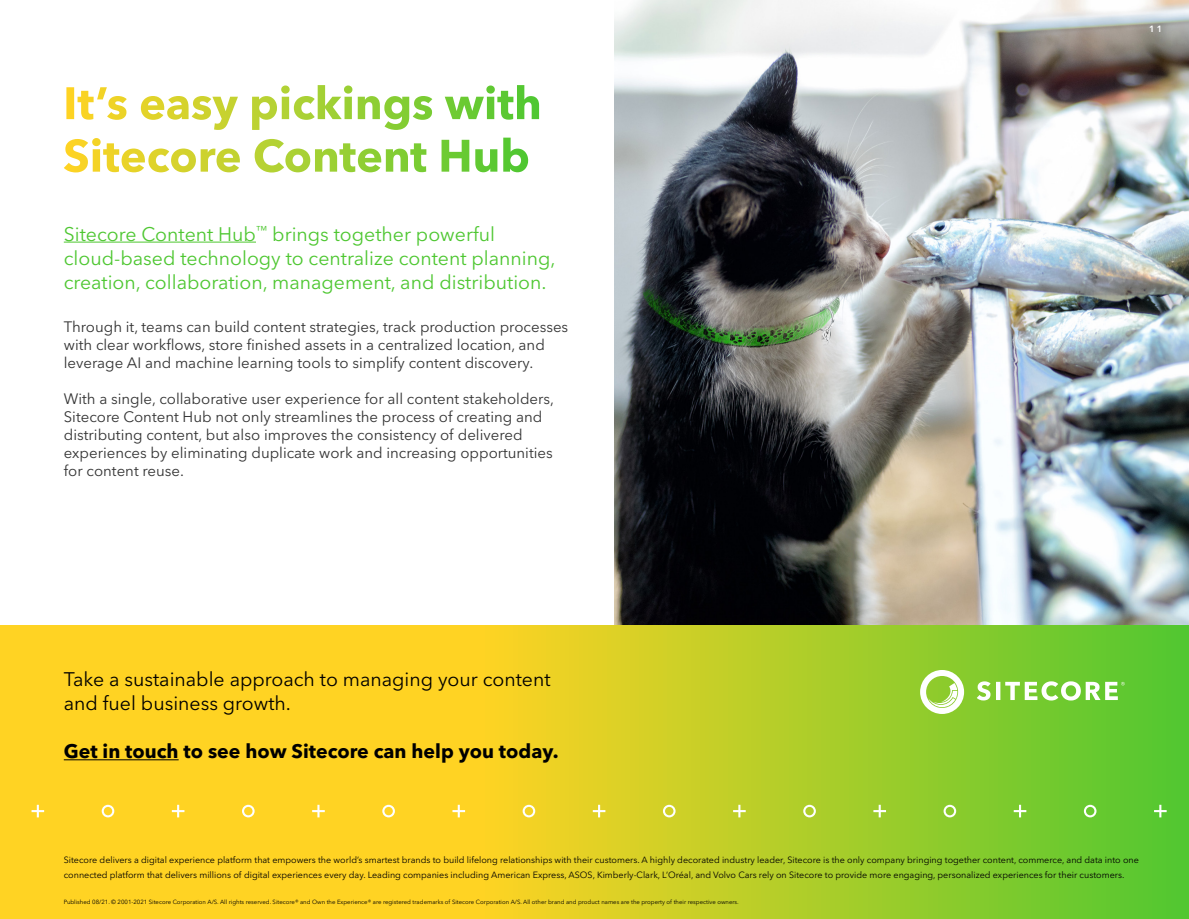
<style>
.page{position:relative;width:1189px;height:919px;background:#fff}
.page>*{position:absolute;margin:0;border:0;box-sizing:border-box;transform-origin:0 0}
.t1{font:19.5px/24px "Avenir Next LT Pro";color:#4ec731}
.t2{font:19.5px/24px "Avenir Next LT Pro";color:#000}
.t3{font:700 19.5px "Avenir Next LT Pro";color:#000}
.t4{font:15px/18px "Avenir Next LT Pro";color:#333}
.t5{font:9px/15px "Avenir Next LT Pro";color:#000}
.t6{font:600 9px "Avenir Next LT Pro";color:#fff}
.t7{font:6px "Avenir Next LT Pro";color:#000}
</style>
<div class="page">
<img style="left:614px;top:0;width:574px;height:625px">
<svg style="left:0;top:625px;width:1188px;height:293px"></svg>
<hr style="left:64px;top:241px;width:192px;height:1px;background:#4ec731">
<hr style="left:64px;top:759px;width:115px;height:1px;background:#000">
<svg style="left:102px;top:804px;width:12px;height:13px"></svg>
<svg style="left:32px;top:804px;width:12px;height:13px"></svg>
<svg style="left:172px;top:804px;width:12px;height:13px"></svg>
<svg style="left:242px;top:804px;width:13px;height:13px"></svg>
<svg style="left:382px;top:804px;width:13px;height:13px"></svg>
<svg style="left:522px;top:804px;width:13px;height:13px"></svg>
<svg style="left:312px;top:804px;width:13px;height:13px"></svg>
<svg style="left:452px;top:804px;width:13px;height:13px"></svg>
<svg style="left:593px;top:804px;width:12px;height:13px"></svg>
<svg style="left:663px;top:804px;width:12px;height:13px"></svg>
<svg style="left:803px;top:804px;width:12px;height:13px"></svg>
<svg style="left:943px;top:804px;width:13px;height:13px"></svg>
<svg style="left:733px;top:804px;width:12px;height:13px"></svg>
<svg style="left:873px;top:804px;width:13px;height:13px"></svg>
<svg style="left:1013px;top:804px;width:13px;height:13px"></svg>
<svg style="left:1083px;top:804px;width:13px;height:13px"></svg>
<svg style="left:1153px;top:804px;width:13px;height:13px"></svg>
<svg style="left:920px;top:670px;width:44px;height:44px"></svg>
<svg style="left:976px;top:681px;width:148px;height:19px"></svg>
<svg style="left:64px;top:138px;width:464px;height:34px"></svg>
<svg style="left:66px;top:85px;width:473px;height:35px"></svg>
<p class="t1" style="left:64px;top:222px;width:433px">Sitecore Content Hub<sup>™</sup> brings together powerful</p>
<p class="t1" style="left:64px;top:246px;width:493px">cloud-based technology to centralize content planning, creation, collaboration, management, and distribution.</p>
<p class="t4" style="left:64px;top:317px;width:506px">Through it, teams can build content strategies, track production processes with clear workflows, store finished assets in a centralized location, and leverage AI and machine learning tools to simplify content discovery.</p>
<p class="t4" style="left:64px;top:389px;width:492px">With a single, collaborative user experience for all content stakeholders, Sitecore Content Hub not only streamlines the process of creating and distributing content, but also improves the consistency of delivered experiences by eliminating duplicate work and increasing opportunities for content reuse.</p>
<p class="t6" style="left:1148px;top:24px;width:15px">11</p>
<p class="t2" style="left:64px;top:667px;width:488px">Take a sustainable approach to managing your content and fuel business growth.</p>
<p class="t3" style="left:64px;top:739px;width:496px">Get in touch to see how Sitecore can help you today.</p>
<p class="t5" style="left:64px;top:852px;width:1076px">Sitecore delivers a digital experience platform that empowers the world’s smartest brands to build lifelong relationships with their customers. A highly decorated industry leader, Sitecore is the only company bringing together content, commerce, and data into one connected platform that delivers millions of digital experiences every day. Leading companies including American Express, ASOS, Kimberly-Clark, L’Oréal, and Volvo Cars rely on Sitecore to provide more engaging, personalized experiences for their customers.</p>
<p class="t7" style="left:64px;top:898px;width:676px">Published 08/21. © 2001-2021 Sitecore Corporation A/S. All rights reserved. Sitecore® and Own the Experience® are registered trademarks of Sitecore Corporation A/S. All other brand and product names are the property of their respective owners.</p>
</div>
